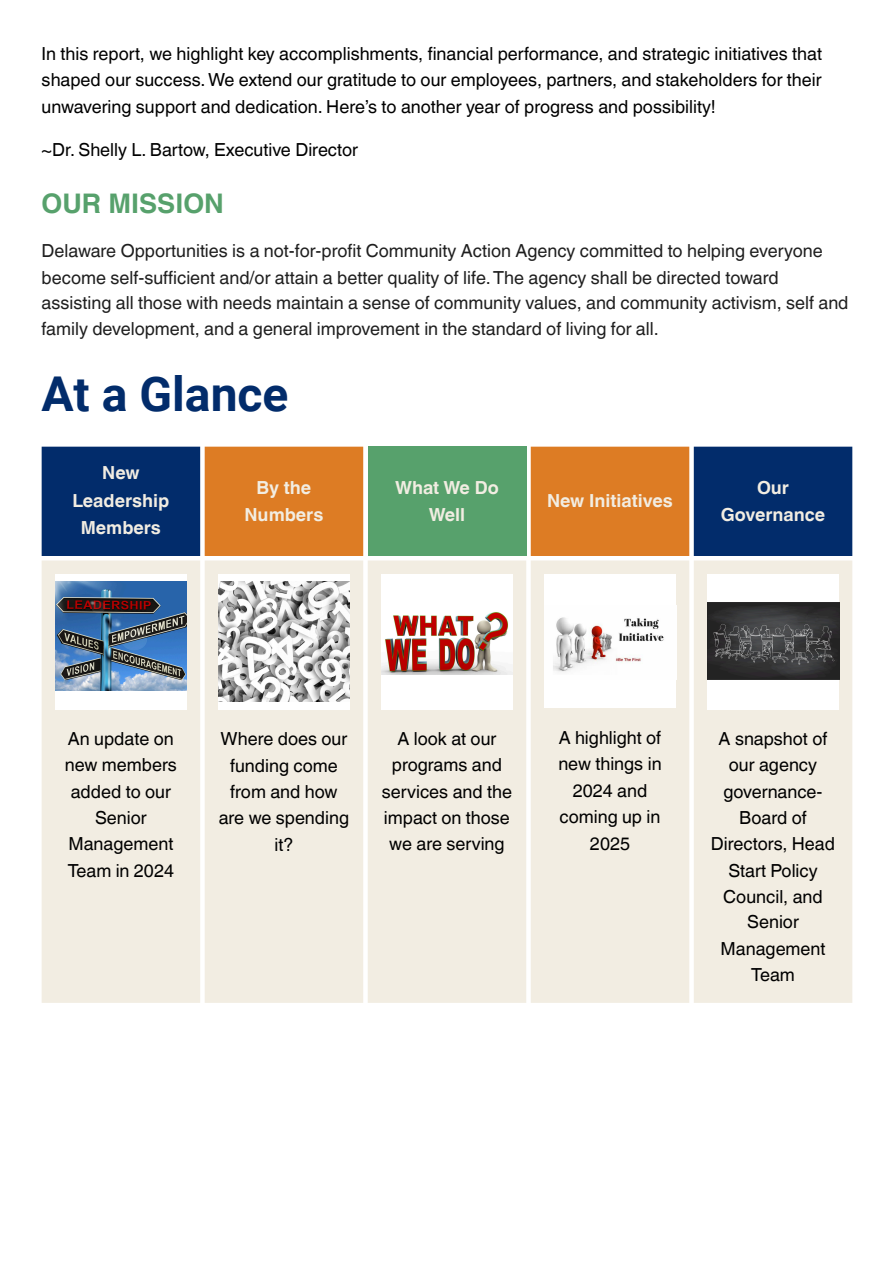
<style>
.page{position:relative;width:894px;height:1263px;background:#fff}
.page>*{position:absolute;margin:0;border:0;box-sizing:border-box;transform-origin:0 0}
.t1{font:700 48px "Roboto";color:#022c6b}
.t2{font:700 27px "Helvetica World";color:#57a16c}
.t3{font:18px/26.4px "Helvetica World";color:#000;text-align:center}
.t4{font:18px/26.2px "Helvetica World";color:#1f1f1f}
.t5{font:700 18px/27px "Helvetica World";color:#f2ede2;text-align:center}
</style>
<div class="page">
<div style="left:42px;top:447px;width:810px;height:109px;background:#022c6b"></div>
<div style="left:205px;top:447px;width:484px;height:109px;background:#dd7c24"></div>
<div style="left:367px;top:447px;width:159px;height:109px;background:#57a16c"></div>
<div style="left:42px;top:560px;width:810px;height:443px;background:#f2ede2"></div>
<div style="left:55px;top:574px;width:132px;height:135px;background:#fff"></div>
<img style="left:55px;top:581px;width:132px;height:109px">
<div style="left:218px;top:574px;width:132px;height:135px;background:#fff"></div>
<img style="left:218px;top:581px;width:132px;height:121px">
<div style="left:381px;top:574px;width:132px;height:135px;background:#fff"></div>
<img style="left:381px;top:612px;width:132px;height:62px">
<div style="left:544px;top:574px;width:131px;height:134px;background:#fff"></div>
<img style="left:553px;top:617px;width:111px;height:55px">
<div style="left:707px;top:574px;width:131px;height:135px;background:#fff"></div>
<img style="left:707px;top:603px;width:131px;height:76px">
<p class="t3" style="left:42px;top:40px;width:781px;text-align:justify">In this report, we highlight key accomplishments, financial performance, and strategic initiatives that shaped our success.We extend our gratitude to our employees, partners, and stakeholders for their unwavering support and dedication. Here’s to another year of progress and possibility!</p>
<p class="t3" style="left:42px;top:137px;width:318px">~Dr. Shelly L. Bartow, Executive Director</p>
<p class="t2" style="left:42px;top:181px;width:184px">OUR MISSION</p>
<p class="t4" style="left:42px;top:237px;width:808px">Delaware Opportunities is a not-for-profit Community Action Agency committed to helping everyone become self-sufficient and/or attain a better quality of life.The agency shall be directed toward assisting all those with needs maintain a sense of community values, and community activism, self and family development, and a general improvement in the standard of living for all.</p>
<h1 class="t1" style="left:42px;top:366px;width:248px">At a Glance</h1>
<p class="t5" style="left:72px;top:457px;width:98px;line-height:27.6px">New<br>Leadership<br>Members</p>
<p class="t5" style="left:244px;top:472px;width:80px">By the<br>Numbers</p>
<p class="t5" style="left:395px;top:472px;width:105px">What We Do<br>Well</p>
<p class="t5" style="left:547px;top:486px;width:127px">New Initiatives</p>
<p class="t5" style="left:720px;top:472px;width:106px">Our<br>Governance</p>
<p class="t3" style="left:65px;top:726px;width:113px">An update on new members added to our<br>Senior<br>Management<br>Team in 2024</p>
<p class="t3" style="left:219px;top:726px;width:132px">Where does our funding come from and how are we spending it?</p>
<p class="t3" style="left:382px;top:726px;width:132px">A look at our programs and services and the impact on those we are serving</p>
<p class="t3" style="left:558px;top:724px;width:105px">A highlight of new things in<br>2024 and coming up in<br>2025</p>
<p class="t3" style="left:710px;top:726px;width:126px">A snapshot of our agency governance-<br>Board of<br>Directors, Head<br>Start Policy<br>Council, and<br>Senior<br>Management<br>Team</p>
</div>
